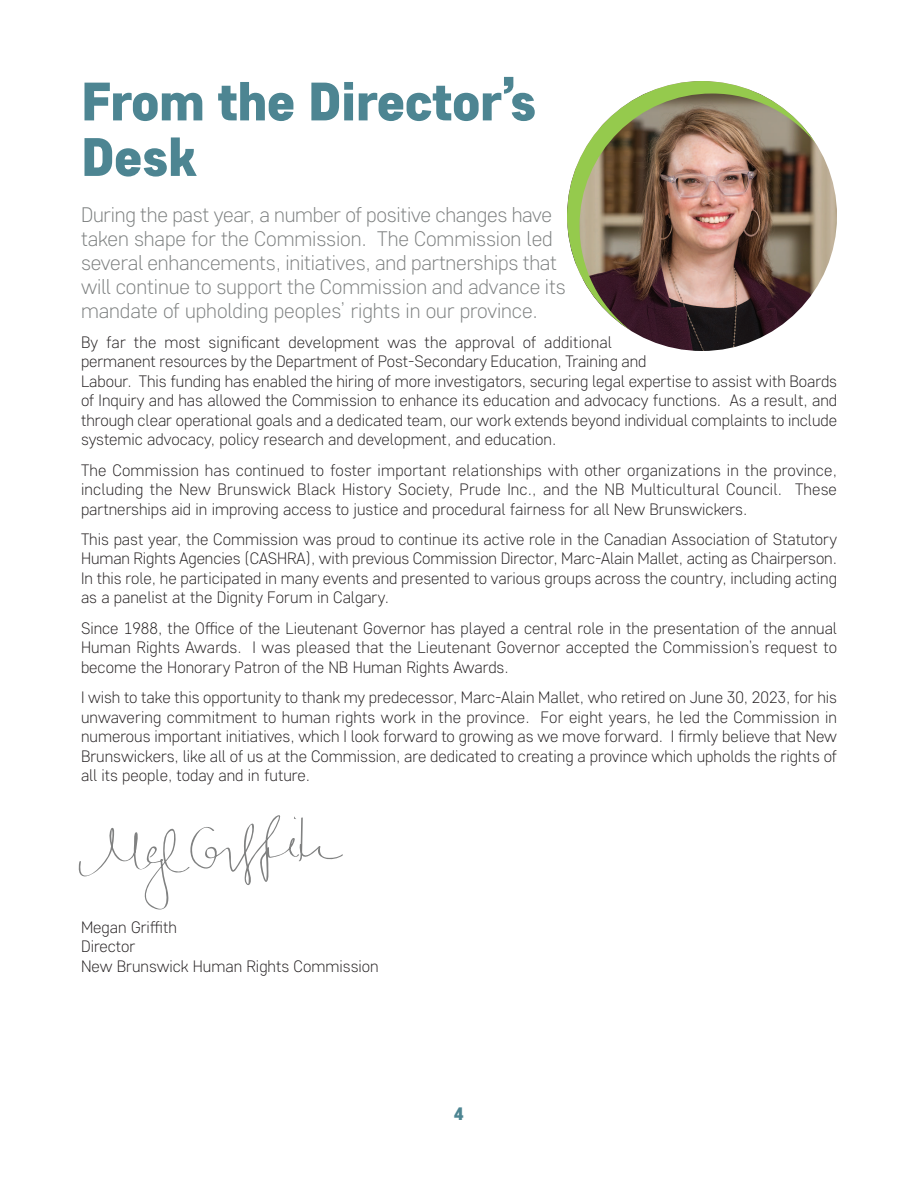
<style>
.page{position:relative;width:918px;height:1188px;background:#fff}
.page>*{position:absolute;margin:0;border:0;box-sizing:border-box;transform-origin:0 0}
.t1{font:900 54px/55.5px "Core Sans D75";letter-spacing:-.015em;color:#4d8592}
.t2{font:300 21px/24px "Core Sans D25";letter-spacing:-.005em;color:#7d8080}
.t3{font:900 18px "Core Sans D75";color:#4d8592}
.t4{font:300 16.5px/19.5px "Core Sans D25";color:#231f20;text-align:justify}
</style>
<div class="page">
<img style="left:567px;top:81px;width:270px;height:270px;border-radius:50%">
<img style="left:567px;top:81px;width:250px;height:250px">
<svg style="left:79px;top:815px;width:264px;height:95px"></svg>
<p class="t1" style="left:81px;top:80px;width:457px">From the Director’s<br>Desk</p>
<p class="t2" style="left:81px;top:204px;width:486px">During the past year, a number of positive changes have taken shape for the Commission. The Commission led several enhancements, initiatives, and partnerships that will continue to support the Commission and advance its mandate of upholding peoples’ rights in our province.</p>
<p class="t4" style="left:81px;top:334px;width:758px;text-align:left">By far the most significant development was the approval of additional<br>permanent resources by the Department of Post-Secondary Education, Training and<br>Labour. This funding has enabled the hiring of more investigators, securing legal expertise to assist with Boards of Inquiry and has allowed the Commission to enhance its education and advocacy functions. As a result, and through clear operational goals and a dedicated team, our work extends beyond individual complaints to include systemic advocacy, policy research and development, and education.</p>
<p class="t4" style="left:81px;top:462px;width:757px">The Commission has continued to foster important relationships with other organizations in the province, including the New Brunswick Black History Society, Prude Inc., and the NB Multicultural Council. These partnerships aid in improving access to justice and procedural fairness for all New Brunswickers.</p>
<p class="t4" style="left:81px;top:531px;width:758px">This past year, the Commission was proud to continue its active role in the Canadian Association of Statutory Human Rights Agencies (CASHRA), with previous Commission Director, Marc-Alain Mallet, acting as Chairperson.<br>In this role, he participated in many events and presented to various groups across the country, including acting as a panelist at the Dignity Forum in Calgary.</p>
<p class="t4" style="left:81px;top:620px;width:758px">Since 1988, the Office of the Lieutenant Governor has played a central role in the presentation of the annual Human Rights Awards. I was pleased that the Lieutenant Governor accepted the Commission’s request to become the Honorary Patron of the NB Human Rights Awards.</p>
<p class="t4" style="left:81px;top:689px;width:758px">I wish to take this opportunity to thank my predecessor, Marc-Alain Mallet, who retired on June 30, 2023, for his unwavering commitment to human rights work in the province. For eight years, he led the Commission in numerous important initiatives, which I look forward to growing as we move forward. I firmly believe that New Brunswickers, like all of us at the Commission, are dedicated to creating a province which upholds the rights of all its people, today and in future.</p>
<p class="t4" style="left:81px;top:919px;width:299px;text-align:left">Megan Griffith<br>Director<br>New Brunswick Human Rights Commission</p>
<p class="t3" style="left:454px;top:1107px;width:12px">4</p>
</div>
